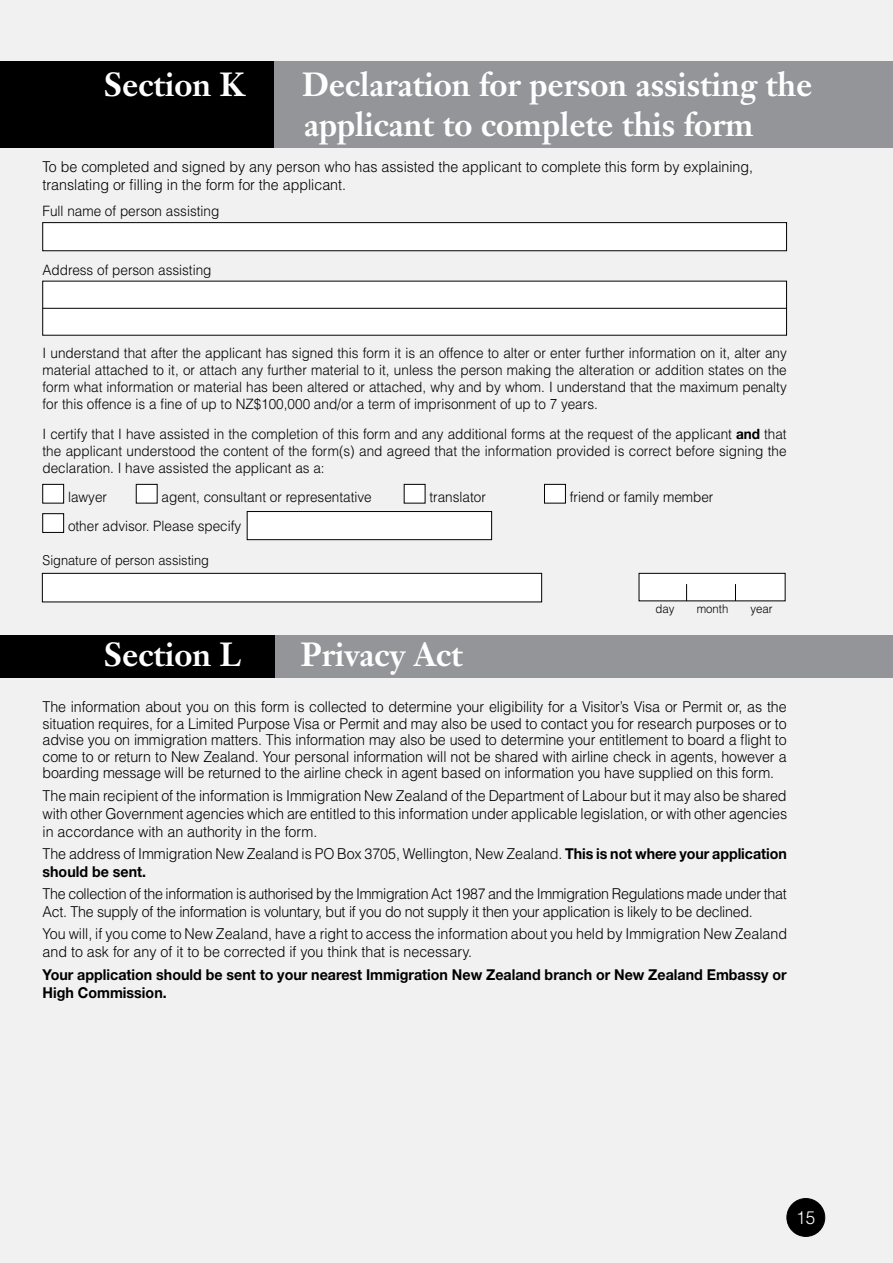
<style>
.page{position:relative;width:893px;height:1263px;background:#f1f1f2}
.page>*{position:absolute;margin:0;border:0;box-sizing:border-box;transform-origin:0 0}
.t1{font:700 33px/39.6px "Janson Text";color:#fff;scale:.95 1}
.t2{font:300 18px "Helvetica";color:#fff;scale:.95 1}
.t3{font:300 15px/18px "Helvetica";letter-spacing:-.005em;color:#000;scale:.95 1}
.t4{font:700 15px/18px "Helvetica Neue";color:#000;scale:.95 1}
.t5{font:300 14.25px/17.1px "Helvetica";color:#000;text-align:justify;scale:.95 1}
.t6{font:300 13.5px "Helvetica";color:#000;scale:.95 1}
.t7{font:300 12px "Helvetica";color:#000;scale:.95 1}
.s1{font-family:"Helvetica Neue";font-weight:700}
</style>
<div class="page">
<div style="left:787px;top:1198px;width:38px;height:38px;background:#000;border-radius:50%"></div>
<div style="left:787px;top:1198px;width:38px;height:38px;border:1px solid #000;border-radius:50%"></div>
<div style="left:43px;top:484px;width:21px;height:19px;background:#fff"></div>
<div style="left:43px;top:484px;width:21px;height:19px;border:1px solid #000"></div>
<div style="left:136px;top:484px;width:21px;height:19px;background:#fff"></div>
<div style="left:136px;top:484px;width:21px;height:19px;border:1px solid #000"></div>
<div style="left:404px;top:484px;width:21px;height:19px;background:#fff"></div>
<div style="left:404px;top:484px;width:21px;height:19px;border:1px solid #000"></div>
<div style="left:544px;top:484px;width:21px;height:19px;background:#fff"></div>
<div style="left:544px;top:484px;width:22px;height:19px;border:1px solid #000"></div>
<div style="left:43px;top:514px;width:21px;height:18px;background:#fff"></div>
<div style="left:43px;top:513px;width:21px;height:20px;border:1px solid #000"></div>
<div style="left:43px;top:223px;width:743px;height:28px;background:#fff"></div>
<div style="left:43px;top:222px;width:744px;height:29px;border:1px solid #000"></div>
<div style="left:43px;top:281px;width:743px;height:54px;background:#fff"></div>
<hr style="left:43px;top:308px;width:744px;height:1px;background:#000">
<div style="left:42px;top:573px;width:500px;height:29px;background:#fff"></div>
<div style="left:42px;top:573px;width:500px;height:29px;border:1px solid #000"></div>
<div style="left:639px;top:573px;width:146px;height:28px;background:#fff"></div>
<div style="left:639px;top:573px;width:146px;height:28px;border:1px solid #000"></div>
<svg style="left:686px;top:584px;width:1px;height:17px"></svg>
<svg style="left:735px;top:584px;width:1px;height:17px"></svg>
<div style="left:247px;top:511px;width:245px;height:29px;background:#fff"></div>
<div style="left:247px;top:511px;width:245px;height:29px;border:1px solid #000"></div>
<div style="left:268px;top:61px;width:625px;height:87px;background:#939598"></div>
<div style="left:0;top:61px;width:273px;height:87px;background:#000"></div>
<div style="left:254px;top:635px;width:639px;height:43px;background:#939598"></div>
<div style="left:0;top:635px;width:275px;height:43px;background:#000"></div>
<h1 class="t1" style="left:104px;top:65px;width:149px">Section K</h1>
<h1 class="t1" style="left:302px;top:65px;width:539px">Declaration for person assisting the applicant to complete this form</h1>
<p class="t3" style="left:43px;top:157px;width:750px">To be completed and signed by any person who has assisted the applicant to complete this form by explaining, translating or filling in the form for the applicant.</p>
<p class="t5" style="left:43px;top:202px;width:188px">Full name of person assisting</p>
<p class="t5" style="left:43px;top:261px;width:179px">Address of person assisting</p>
<p class="t5" style="left:43px;top:344px;width:785px">I understand that after the applicant has signed this form it is an offence to alter or enter further information on it, alter any material attached to it, or attach any further material to it, unless the person making the alteration or addition states on the form what information or material has been altered or attached, why and by whom. I understand that the maximum penalty for this offence is a fine of up to NZ$100,000 and/or a term of imprisonment of up to 7 years.</p>
<p class="t5" style="left:43px;top:424px;width:785px">I certify that I have assisted in the completion of this form and any additional forms at the request of the applicant <span class="s1">and</span> that the applicant understood the content of the form(s) and agreed that the information provided is correct before signing the declaration. I have assisted the applicant as a:</p>
<p class="t5" style="left:68px;top:488px;width:43px">lawyer</p>
<p class="t5" style="left:162px;top:488px;width:223px">agent, consultant or representative</p>
<p class="t5" style="left:429px;top:488px;width:61px">translator</p>
<p class="t5" style="left:570px;top:488px;width:153px">friend or family member</p>
<p class="t5" style="left:68px;top:517px;width:184px">other advisor. Please specify</p>
<p class="t6" style="left:43px;top:551px;width:177px">Signature of person assisting</p>
<p class="t7" style="left:655px;top:601px;width:22px">day</p>
<p class="t7" style="left:697px;top:601px;width:35px">month</p>
<p class="t7" style="left:750px;top:601px;width:25px">year</p>
<h1 class="t1" style="left:104px;top:634px;width:146px">Section L</h1>
<h1 class="t1" style="left:301px;top:634px;width:172px">Privacy Act</h1>
<p class="t3" style="left:43px;top:698px;width:785px;line-height:16.5px;text-align:justify">The information about you on this form is collected to determine your eligibility for a Visitor’s Visa or Permit or, as the situation requires, for a Limited Purpose Visa or Permit and may also be used to contact you for research purposes or to advise you on immigration matters. This information may also be used to determine your entitlement to board a flight to come to or return to New Zealand. Your personal information will not be shared with airline check in agents, however a boarding message will be returned to the airline check in agent based on information you have supplied on this form.</p>
<p class="t3" style="left:43px;top:786px;width:785px;text-align:justify">The main recipient of the information is Immigration New Zealand of the Department of Labour but it may also be shared with other Government agencies which are entitled to this information under applicable legislation, or with other agencies in accordance with an authority in the form.</p>
<p class="t3" style="left:43px;top:844px;width:785px">The address of Immigration New Zealand is PO Box 3705, Wellington, New Zealand. <span class="s1">This is not where your application</span></p>
<p class="t4" style="left:43px;top:862px;width:111px">should be sent.</p>
<p class="t3" style="left:43px;top:884px;width:785px">The collection of the information is authorised by the Immigration Act 1987 and the Immigration Regulations made under that<br>Act. The supply of the information is voluntary, but if you do not supply it then your application is likely to be declined.</p>
<p class="t3" style="left:43px;top:925px;width:785px">You will, if you come to New Zealand, have a right to access the information about you held by Immigration New Zealand and to ask for any of it to be corrected if you think that is necessary.</p>
<p class="t4" style="left:43px;top:965px;width:785px">Your application should be sent to your nearest Immigration New Zealand branch or New Zealand Embassy or<br>High Commission.</p>
<p class="t2" style="left:796px;top:1206px;width:22px">15</p>
</div>
